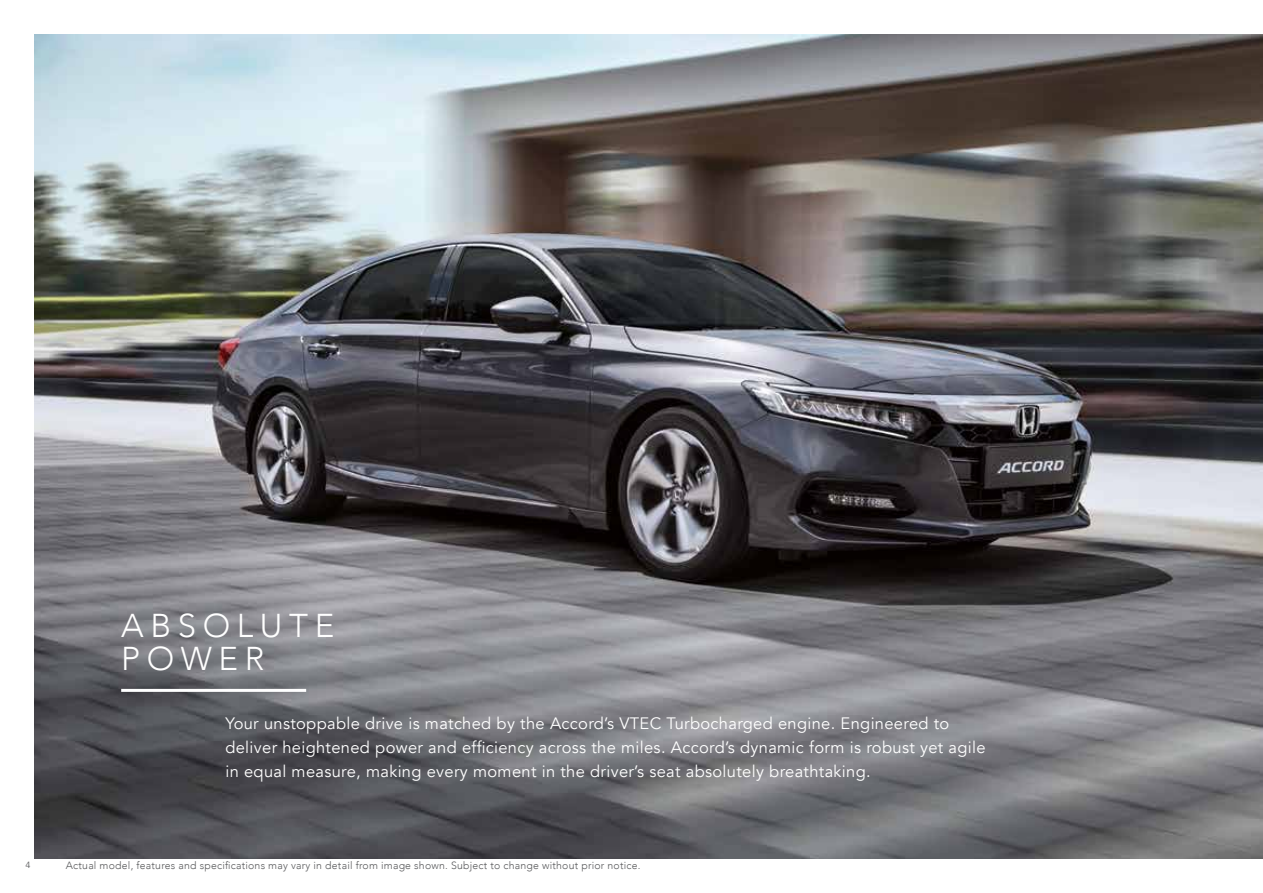
<style>
.page{position:relative;width:1263px;height:893px;background:#fff}
.page>*{position:absolute;margin:0;border:0;box-sizing:border-box;transform-origin:0 0}
.t1{font:300 33px/33px "Avenir";letter-spacing:.2em;color:#fff}
.t2{font:16.5px/24px "Avenir";letter-spacing:.02em;color:#fff}
.t3{font:300 10.5px "Avenir";letter-spacing:.02em;color:#58595b}
.t4{font:9px "Avenir";color:#58595b}
</style>
<div class="page">
<img style="left:34px;top:34px;width:1229px;height:825px">
<hr style="left:121px;top:689px;width:185px;height:3px;background:#fff">
<h1 class="t1" style="left:121px;top:609px;width:215px">ABSOLUTE<br>POWER</h1>
<p class="t2" style="left:225px;top:711px;width:762px">Your unstoppable drive is matched by the Accord’s VTEC Turbocharged engine. Engineered to deliver heightened power and efficiency across the miles. Accord’s dynamic form is robust yet agile in equal measure, making every moment in the driver’s seat absolutely breathtaking.</p>
<p class="t4" style="left:26px;top:859px;width:7px">4</p>
<p class="t3" style="left:66px;top:860px;width:576px">Actual model, features and specifications may vary in detail from image shown. Subject to change without prior notice.</p>
</div>
